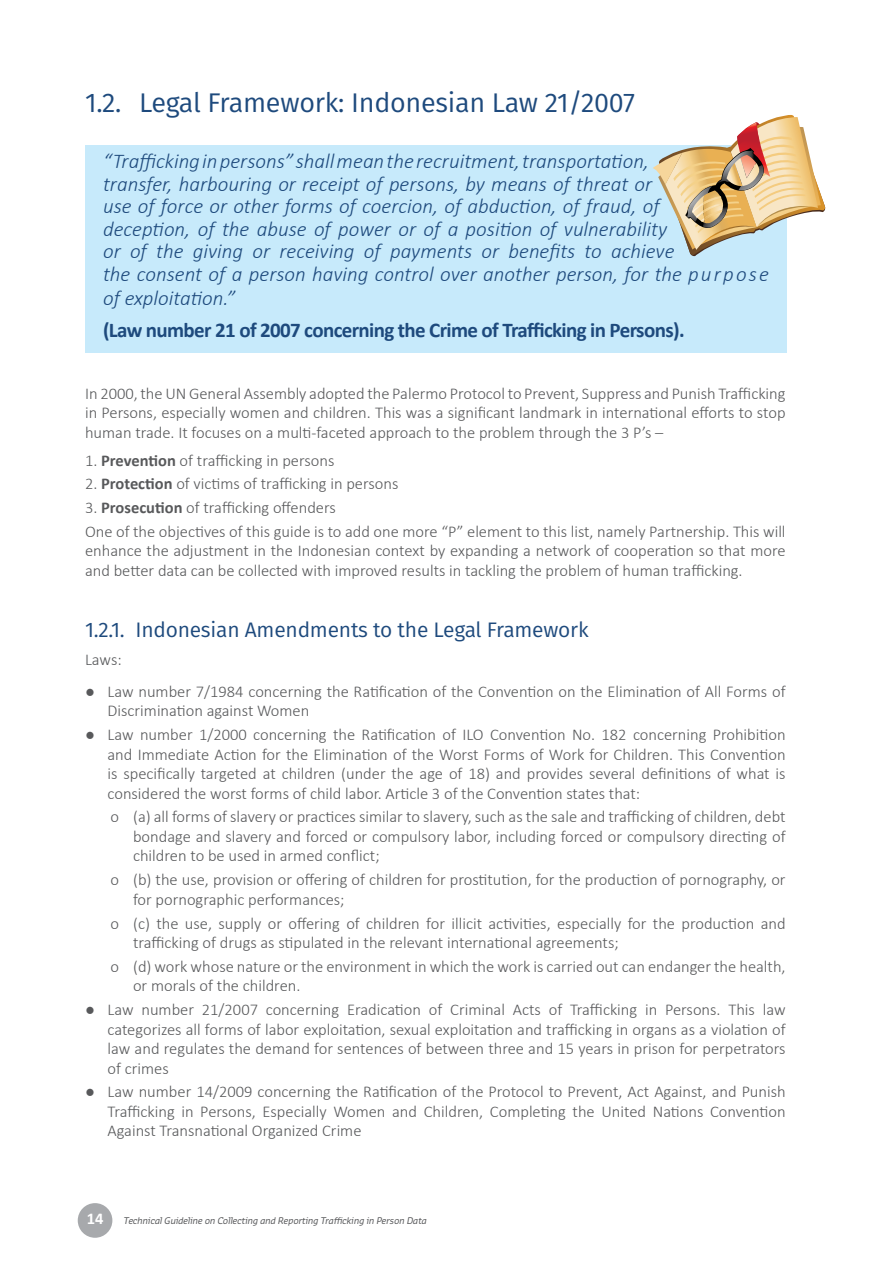
<style>
.page{position:relative;width:893px;height:1263px;background:#fff}
.page>*{position:absolute;margin:0;border:0;box-sizing:border-box;transform-origin:0 0}
.t1{font:27px "Fira Sans";letter-spacing:-.01em;color:#1e4a7d}
.t2{font:italic 300 21px/22.8px "Calibri";color:#1e4a7d}
.t3{font:700 21px "Calibri";letter-spacing:-.03em;color:#1e4a7d}
.t4{font:21px "Fira Sans";letter-spacing:-.01em;color:#1e4a7d}
.t5{font:300 16.5px/19.5px "Calibri";color:#58595b}
.t6{font:italic 9px "Sansa Pro";color:#58595b}
.s1{font-weight:700}
.s2{font-family:"Calibri";font-weight:700;font-style:normal;font-size:16.5px;color:#fff}
</style>
<div class="page">
<div style="left:78px;top:1203px;width:34px;height:35px;background:#a7a9ac;border-radius:50%"></div>
<div style="left:85px;top:146px;width:701px;height:207px;background:#c7eafb"></div>
<svg style="left:652px;top:115px;width:174px;height:141px"></svg>
<h1 class="t1" style="left:85px;top:82px;width:551px">1.2. Legal Framework: Indonesian Law 21/2007</h1>
<p class="t2" style="left:103px;top:149px;width:668px">“Trafficking in persons” shall mean the recruitment, transportation,<br>transfer, harbouring or receipt of persons, by means of threat or<br>use of force or other forms of coercion, of abduction, of fraud, of<br>deception, of the abuse of power or of a position of vulnerability<br>or of the giving or receiving of payments or benefits to achieve<br>the consent of a person having control over another person, for the purpose of exploitation.”</p>
<p class="t3" style="left:103px;top:315px;width:583px">(Law number 21 of 2007 concerning the Crime of Trafficking in Persons).</p>
<p class="t5" style="left:85px;top:383px;width:702px;text-align:justify">In 2000, the UN General Assembly adopted the Palermo Protocol to Prevent, Suppress and Punish Trafficking in Persons, especially women and children. This was a significant landmark in international efforts to stop human trade. It focuses on a multi-faceted approach to the problem through the 3 P’s –</p>
<p class="t5" style="left:85px;top:450px;width:251px">1. <span class="s1">Prevention</span> of trafficking in persons</p>
<p class="t5" style="left:85px;top:474px;width:315px">2. <span class="s1">Protection</span> of victims of trafficking in persons</p>
<p class="t5" style="left:85px;top:496px;width:702px;line-height:23.7px">3. <span class="s1">Prosecution</span> of trafficking offenders<br>One of the objectives of this guide is to add one more “P” element to this list, namely Partnership. This will</p>
<p class="t5" style="left:85px;top:541px;width:702px">enhance the adjustment in the Indonesian context by expanding a network of cooperation so that more and better data can be collected with improved results in tackling the problem of human trafficking.</p>
<p class="t4" style="left:85px;top:614px;width:505px">1.2.1. Indonesian Amendments to the Legal Framework</p>
<p class="t5" style="left:85px;top:649px;width:38px">Laws:</p>
<p class="t5" style="left:108px;top:681px;width:679px;text-indent:-23px">● Law number 7/1984 concerning the Ratification of the Convention on the Elimination of All Forms of<br>Discrimination against Women</p>
<p class="t5" style="left:108px;top:725px;width:680px;text-align:justify;text-indent:-23px">● Law number 1/2000 concerning the Ratification of ILO Convention No. 182 concerning Prohibition and Immediate Action for the Elimination of the Worst Forms of Work for Children. This Convention is specifically targeted at children (under the age of 18) and provides several definitions of what is considered the worst forms of child labor. Article 3 of the Convention states that:</p>
<p class="t5" style="left:133px;top:807px;width:654px;text-align:justify;text-indent:-23px">o (a) all forms of slavery or practices similar to slavery, such as the sale and trafficking of children, debt bondage and slavery and forced or compulsory labor, including forced or compulsory directing of children to be used in armed conflict;</p>
<p class="t5" style="left:133px;top:870px;width:654px;text-indent:-23px">o (b) the use, provision or offering of children for prostitution, for the production of pornography, or for pornographic performances;</p>
<p class="t5" style="left:133px;top:913px;width:654px;text-indent:-23px">o (c) the use, supply or offering of children for illicit activities, especially for the production and trafficking of drugs as stipulated in the relevant international agreements;</p>
<p class="t5" style="left:133px;top:956px;width:654px;text-indent:-23px">o (d) work whose nature or the environment in which the work is carried out can endanger the health, or morals of the children.</p>
<p class="t5" style="left:108px;top:1000px;width:680px;text-align:justify;text-indent:-23px">● Law number 21/2007 concerning Eradication of Criminal Acts of Trafficking in Persons. This law categorizes all forms of labor exploitation, sexual exploitation and trafficking in organs as a violation of law and regulates the demand for sentences of between three and 15 years in prison for perpetrators of crimes</p>
<p class="t5" style="left:108px;top:1082px;width:680px;text-align:justify;text-indent:-23px">● Law number 14/2009 concerning the Ratification of the Protocol to Prevent, Act Against, and Punish Trafficking in Persons, Especially Women and Children, Completing the United Nations Convention Against Transnational Organized Crime</p>
<p class="t6" style="left:87px;top:1215px;width:343px"><span class="s2">1 4</span> TechnicalGuideline on Collecting and Reporting Trafficking in Person Data</p>
</div>
